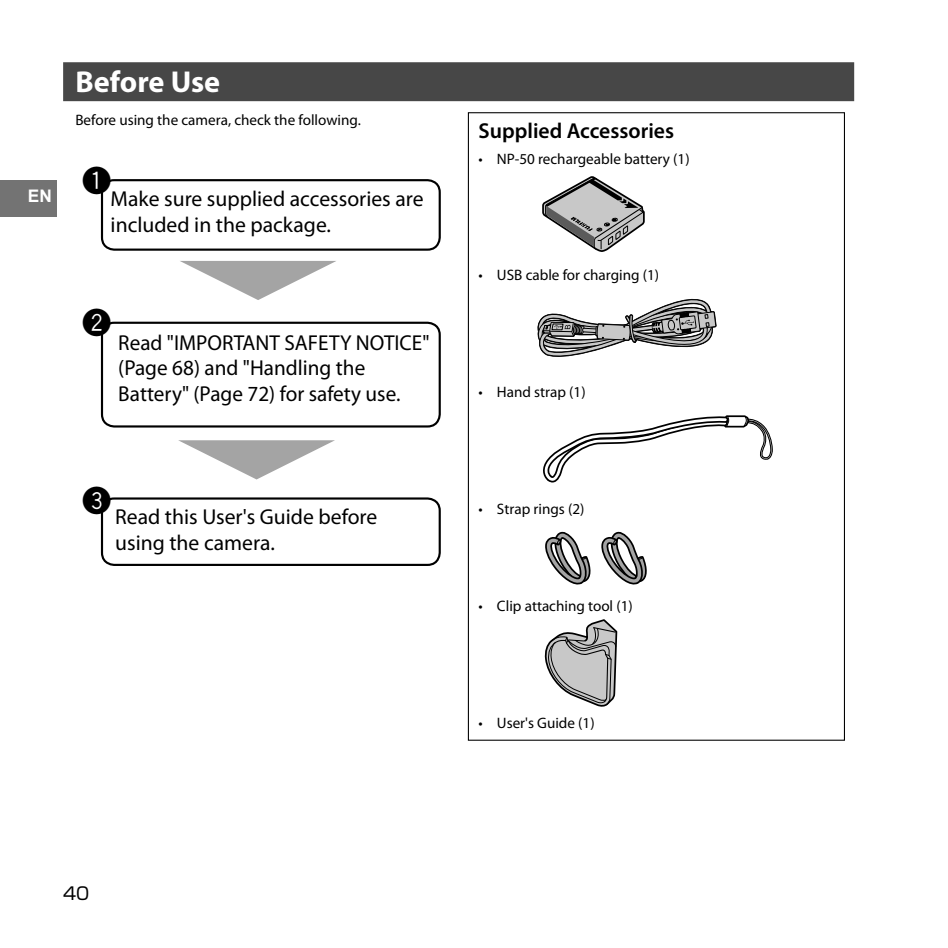
<style>
.page{position:relative;width:948px;height:948px;background:#fff}
.page>*{position:absolute;margin:0;border:0;box-sizing:border-box;transform-origin:0 0}
.t1{font:700 30.25px "Myriad Pro";color:#fff}
.t2{font:30.25px "Akakusuji";color:#000}
.t3{font:21.5px/26px "Myriad Pro";color:#000}
.t4{font:600 21.5px "Myriad Pro";color:#000}
.t5{font:17.25px "Shin Go Pro Regular 90 pv RKSJ H";color:#000}
.t6{font:700 17.25px "Arial";color:#fff}
.t7{font:15.25px "Myriad Pro";color:#000}
</style>
<div class="page">
<div style="left:0;top:180px;width:57px;height:36px;background:#737373"></div>
<div style="left:63px;top:62px;width:791px;height:39px;background:#474747"></div>
<div style="left:101px;top:179px;width:340px;height:72px;border:2px solid #000;border-radius:12px"></div>
<div style="left:101px;top:321px;width:340px;height:106px;border:2px solid #000;border-radius:12px"></div>
<div style="left:101px;top:497px;width:340px;height:69px;border:2px solid #000;border-radius:12px"></div>
<svg style="left:180px;top:261px;width:156px;height:39px"></svg>
<svg style="left:178px;top:440px;width:157px;height:39px"></svg>
<svg style="left:542px;top:176px;width:103px;height:76px"></svg>
<svg style="left:537px;top:298px;width:180px;height:59px"></svg>
<svg style="left:545px;top:619px;width:73px;height:122px"></svg>
<svg style="left:545px;top:531px;width:46px;height:54px"></svg>
<svg style="left:601px;top:531px;width:46px;height:54px"></svg>
<svg style="left:543px;top:415px;width:230px;height:68px"></svg>
<p class="t6" style="left:28px;top:186px;width:26px">EN</p>
<h1 class="t1" style="left:75px;top:70px;width:146px">Before Use</h1>
<p class="t7" style="left:75px;top:114px;width:287px">Before using the camera, check the following.</p>
<h1 class="t2" style="left:83px;top:165px;width:30px">~</h1>
<p class="t3" style="left:111px;top:187px;width:314px">Make sure supplied accessories are included in the package.</p>
<h1 class="t2" style="left:83px;top:307px;width:30px">Ÿ</h1>
<p class="t3" style="left:118px;top:331px;width:312px">Read "IMPORTANT SAFETY NOTICE" (Page 68) and "Handling the<br>Battery" (Page 72) for safety use.</p>
<h1 class="t2" style="left:223px;top:353px;width:30px">!</h1>
<h1 class="t2" style="left:83px;top:485px;width:30px">!</h1>
<p class="t3" style="left:115px;top:505px;width:263px">Read this User's Guide before using the camera.</p>
<p class="t4" style="left:478px;top:122px;width:197px">Supplied Accessories</p>
<p class="t7" style="left:478px;top:152px;width:212px">• NP-50 rechargeable battery (1)</p>
<p class="t7" style="left:478px;top:269px;width:182px">• USB cable for charging (1)</p>
<p class="t7" style="left:478px;top:386px;width:109px">• Hand strap (1)</p>
<p class="t7" style="left:478px;top:503px;width:107px">• Strap rings (2)</p>
<p class="t7" style="left:478px;top:600px;width:156px">• Clip attaching tool (1)</p>
<p class="t7" style="left:478px;top:717px;width:118px">• User's Guide (1)</p>
<p class="t5" style="left:63px;top:887px;width:28px">40</p>
</div>
